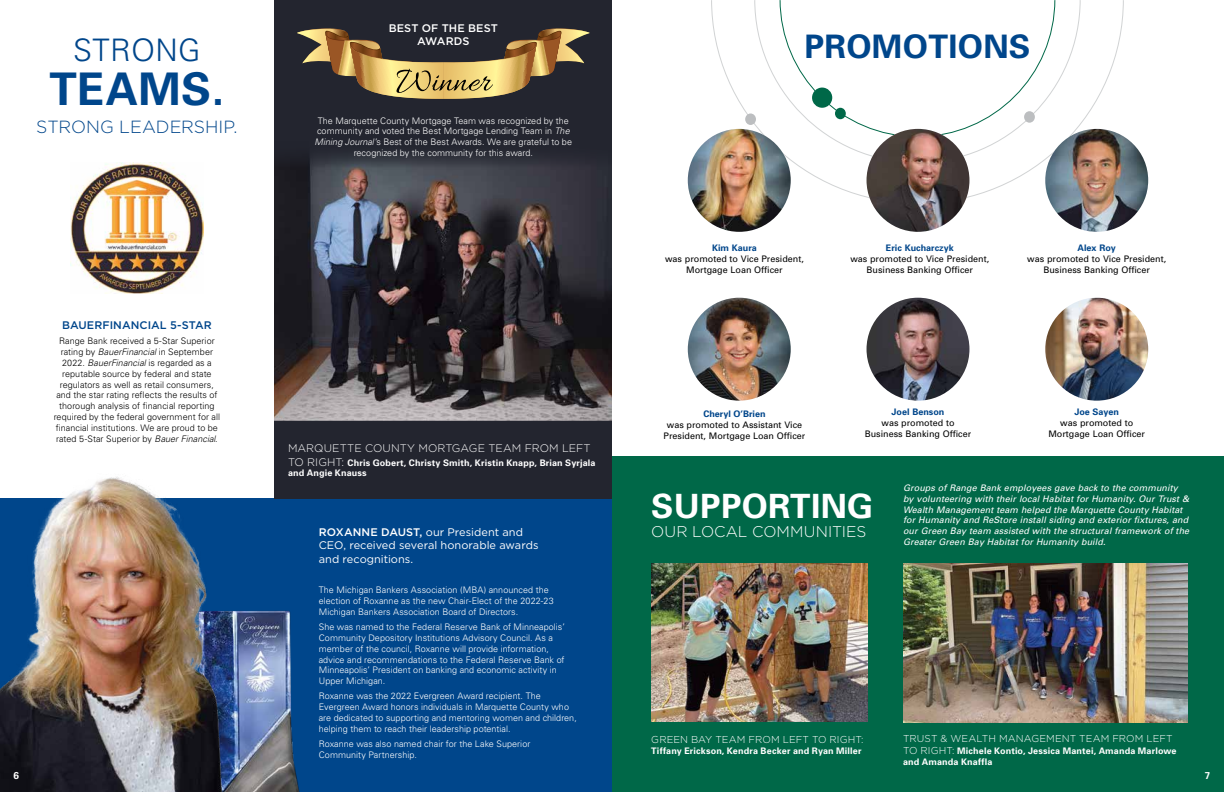
<style>
.page{position:relative;width:1224px;height:792px;background:#fff}
.page>*{position:absolute;margin:0;border:0;box-sizing:border-box;transform-origin:0 0}
.t1{font:700 45px "Univers";letter-spacing:.01em;color:#00468b}
.t2{font:700 33.5px "Univers";letter-spacing:.01em;color:#fff}
.t3{font:700 32.4px "Univers";letter-spacing:.01em;color:#00468b}
.t4{font:300 31px "Univers";letter-spacing:.01em;color:#00468b}
.t5{font:300 17.6px "Gotham";color:#00468b}
.t6{font:300 15.5px "Gotham";letter-spacing:.005em;color:#fff}
.t7{font:11px/13.2px "Gotham";color:#fff}
.t8{font:300 11px "Gotham";letter-spacing:.005em;color:#fff}
.t9{font:500 11px "Gotham";letter-spacing:.005em;color:#00468b}
.t10{font:500 11px/13.2px "Gotham";letter-spacing:.01em;color:#fff;text-align:center}
.t11{font:300 10px "Gotham";letter-spacing:.005em;color:#fff}
.t12{font:700 10px "Univers";color:#fff}
.t13{font:300 9px/10.8px "Univers";letter-spacing:.005em;color:#fff}
.t14{font:300 9px/10.8px "Univers";letter-spacing:.005em;color:#000;text-align:center}
.t15{font:italic 9px/10.8px "Univers";letter-spacing:.01em;color:#fff}
.t16{font:9px/10.8px "Univers";color:#000;text-align:center}
.t17{font:700 9px/10.8px "Univers";letter-spacing:.015em;color:#fff}
.t18{font:700 9px "Univers";color:#00468b}
.s1{font-style:italic}
.s2{font-family:"Gotham";font-weight:300;font-size:11px}
.s3{font-weight:500}
.s4{font-family:"Gotham";font-weight:300;font-size:10px}
</style>
<div class="page">
<svg style="left:768px;top:137px;width:300px;height:66px"></svg>
<svg style="left:711px;top:0;width:413px;height:137px"></svg>
<div style="left:612px;top:456px;width:612px;height:336px;background:#006848"></div>
<div style="left:0;top:498px;width:612px;height:294px;background:#00468b"></div>
<div style="left:275px;top:0;width:337px;height:498px;background:#23252f"></div>
<img style="left:275px;top:154px;width:337px;height:266px">
<img style="left:71px;top:162px;width:132px;height:131px">
<img style="left:688px;top:129px;width:103px;height:103px;border-radius:51px">
<img style="left:867px;top:129px;width:102px;height:103px;border-radius:51px">
<img style="left:1045px;top:129px;width:103px;height:103px;border-radius:51px">
<img style="left:688px;top:298px;width:103px;height:103px;border-radius:51px">
<img style="left:867px;top:298px;width:102px;height:103px;border-radius:51px">
<img style="left:1045px;top:298px;width:103px;height:103px;border-radius:51px">
<img style="left:651px;top:564px;width:216px;height:158px">
<img style="left:903px;top:564px;width:284px;height:159px">
<img style="left:250px;top:610px;width:50px;height:182px">
<img style="left:0;top:477px;width:250px;height:315px">
<svg style="left:297px;top:28px;width:293px;height:71px"></svg>
<h3 class="t4" style="left:73px;top:31px;width:129px">STRONG</h3>
<h1 class="t1" style="left:50px;top:60px;width:176px">TEAMS.</h1>
<h3 class="t5" style="left:36px;top:116px;width:203px">STRONG LEADERSHIP.</h3>
<p class="t10" style="left:389px;top:21px;width:111px">BEST OF THE BEST<br>AWARDS</p>
<p class="t13" style="left:315px;top:115px;width:259px;text-align:center">The Marquette County Mortgage Team was recognized by the community and voted the Best Mortgage Lending Team in <span class="s1">The Mining Journal</span>’s Best of the Best Awards. We are grateful to be recognized by the community for this award.</p>
<p class="t9" style="left:62px;top:318px;width:151px">BAUERFINANCIAL 5-STAR</p>
<p class="t14" style="left:54px;top:336px;width:168px">Range Bank received a 5-Star Superior rating by <span class="s1">BauerFinancial</span> in September 2022. <span class="s1">BauerFinancial</span> is regarded as a reputable source by federal and state regulators as well as retail consumers, and the star rating reflects the results of thorough analysis of financial reporting required by the federal government for all financial institutions. We are proud to be rated 5-Star Superior by <span class="s1">Bauer Financial</span>.</p>
<p class="t8" style="left:288px;top:442px;width:304px">MARQUETTE COUNTY MORTGAGE TEAM FROM LEFT</p>
<p class="t17" style="left:288px;top:457px;width:309px"><span class="s2">TO RIGHT:</span> Chris Gobert, Christy Smith, Kristin Knapp, Brian Syrjala and Angie Knauss</p>
<p class="t7" style="left:319px;top:526px;width:221px"><span class="s3">ROXANNE DAUST,</span> our President and<br>CEO, received several honorable awards and recognitions.</p>
<p class="t13" style="left:319px;top:584px;width:236px">The Michigan Bankers Association (MBA) announced the election of Roxanne as the new Chair-Elect of the 2022-23<br>Michigan Bankers Association Board of Directors.</p>
<p class="t13" style="left:319px;top:621px;width:248px">She was named to the Federal Reserve Bank of Minneapolis’ Community Depository Institutions Advisory Council. As a member of the council, Roxanne will provide information, advice and recommendations to the Federal Reserve Bank of Minneapolis’ President on banking and economic activity in Upper Michigan.</p>
<p class="t13" style="left:319px;top:691px;width:260px">Roxanne was the 2022 Evergreen Award recipient. The Evergreen Award honors individuals in Marquette County who are dedicated to supporting and mentoring women and children, helping them to reach their leadership potential.</p>
<p class="t13" style="left:319px;top:738px;width:213px">Roxanne was also named chair for the Lake Superior<br>Community Partnership.</p>
<h3 class="t3" style="left:804px;top:26px;width:228px">PROMOTIONS</h3>
<p class="t18" style="left:712px;top:242px;width:46px">Kim Kaura</p>
<p class="t16" style="left:665px;top:253px;width:140px">was promoted to Vice President,<br>Mortgage Loan Officer</p>
<p class="t18" style="left:886px;top:242px;width:69px">Eric Kucharczyk</p>
<p class="t16" style="left:850px;top:253px;width:140px">was promoted to Vice President,<br>Business Banking Officer</p>
<p class="t18" style="left:1078px;top:242px;width:40px">Alex Roy</p>
<p class="t16" style="left:1027px;top:253px;width:140px">was promoted to Vice President,<br>Business Banking Officer</p>
<p class="t18" style="left:703px;top:408px;width:64px">Cheryl O’Brien</p>
<p class="t16" style="left:664px;top:419px;width:143px">was promoted to Assistant Vice<br>President, Mortgage Loan Officer</p>
<p class="t18" style="left:892px;top:406px;width:54px">Joel Benson</p>
<p class="t16" style="left:865px;top:418px;width:108px">was promoted to<br>Business Banking Officer</p>
<p class="t18" style="left:1074px;top:406px;width:46px">Joe Sayen</p>
<p class="t16" style="left:1048px;top:418px;width:98px">was promoted to<br>Mortgage Loan Officer</p>
<h2 class="t2" style="left:651px;top:485px;width:223px">SUPPORTING</h2>
<h3 class="t6" style="left:651px;top:522px;width:217px">OUR LOCAL COMMUNITIES</h3>
<p class="t15" style="left:903px;top:482px;width:288px">Groups of Range Bank employees gave back to the community by volunteering with their local Habitat for Humanity. Our Trust &amp; Wealth Management team helped the Marquette County Habitat for Humanity and ReStore install siding and exterior fixtures, and our Green Bay team assisted with the structural framework of the Greater Green Bay Habitat for Humanity build.</p>
<p class="t11" style="left:651px;top:733px;width:214px">GREEN BAY TEAM FROM LEFT TO RIGHT:</p>
<p class="t17" style="left:651px;top:745px;width:212px">Tiffany Erickson, Kendra Becker and Ryan Miller</p>
<p class="t11" style="left:903px;top:733px;width:271px">TRUST &amp; WEALTH MANAGEMENT TEAM FROM LEFT</p>
<p class="t17" style="left:903px;top:746px;width:275px"><span class="s4">TO RIGHT:</span> Michele Kontio, Jessica Mantei, Amanda Marlowe and Amanda Knaffla</p>
<p class="t12" style="left:14px;top:769px;width:7px">6</p>
<p class="t12" style="left:1205px;top:769px;width:7px">7</p>
</div>
